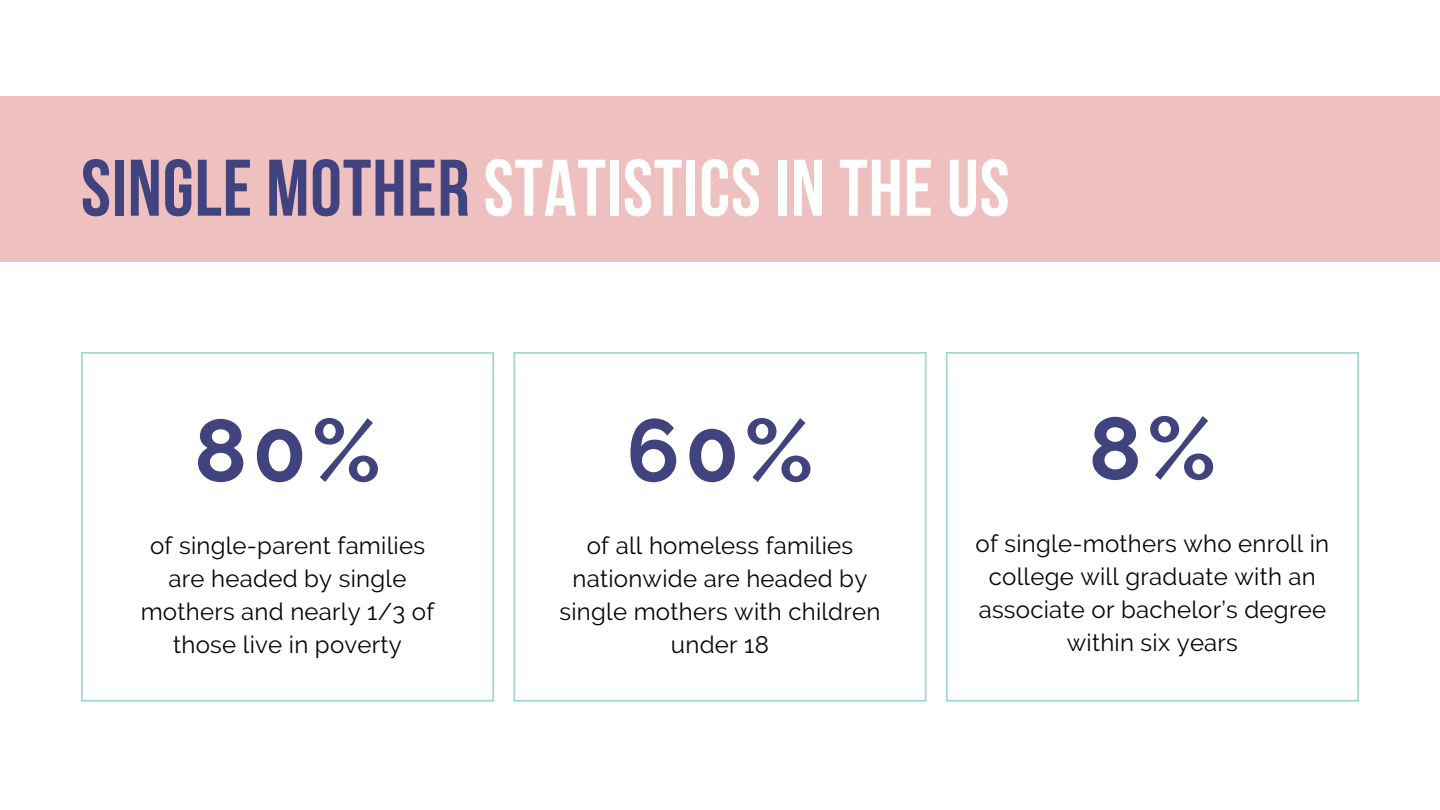
<style>
.page{position:relative;width:1440px;height:810px;background:#fff}
.page>*{position:absolute;margin:0;border:0;box-sizing:border-box;transform-origin:0 0}
.t1{font:700 88px "Raleway";color:#40437d}
.t2{font:80px "Bebas Neue Cyrillic";letter-spacing:.01em;color:#fff}
.t3{font:24px/33px "Raleway";letter-spacing:.01em;color:#050707;text-align:center}
.s1{color:#40437d}
</style>
<div class="page">
<svg style="left:81px;top:352px;width:413px;height:349px"></svg>
<svg style="left:946px;top:352px;width:413px;height:349px"></svg>
<svg style="left:513px;top:352px;width:414px;height:349px"></svg>
<div style="left:0;top:96px;width:1440px;height:166px;background:#eec0bf"></div>
<p class="t2" style="left:81px;top:156px;width:930px"><span class="s1">SINGLE MOTHER</span> STATISTICS IN THE US</p>
<h2 class="t1" style="left:194px;top:399px;width:188px">80%</h2>
<p class="t1" style="left:626px;top:399px;width:189px">60%</p>
<p class="t1" style="left:1089px;top:397px;width:129px">8%</p>
<h1 class="t3" style="left:150px;top:529px;width:276px">of single-parent families</h1>
<p class="t3" style="left:141px;top:562px;width:295px">are headed by single mothers and nearly 1/3 of those live in poverty</p>
<h1 class="t3" style="left:560px;top:529px;width:322px">of all homeless families nationwide are headed by single mothers with children under 18</h1>
<h1 class="t3" style="left:976px;top:527px;width:355px">of single-mothers who enroll in college will graduate with an associate or bachelor’s degree within six years</h1>
</div>
